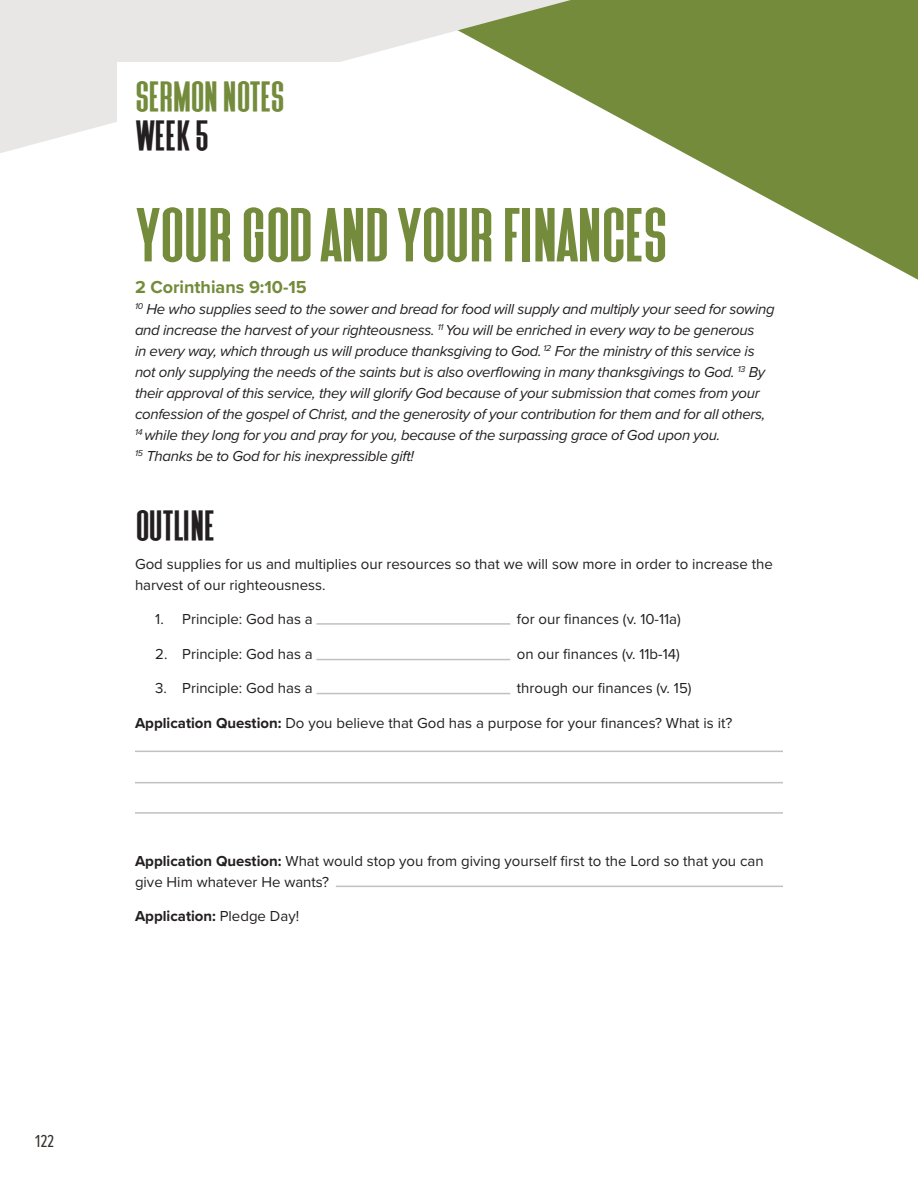
<style>
.page{position:relative;width:918px;height:1188px;background:#fff}
.page>*{position:absolute;margin:0;border:0;box-sizing:border-box;transform-origin:0 0}
.Sermon_Big_Title{font:58.5px "Triester Sans";letter-spacing:-.04em;color:#738b3a}
.Sermon_Headline{font:33px/39.6px "Triester Sans";letter-spacing:-.04em;color:#738b3a}
.Sermon_Headline-2{font:33px "Triester Sans";letter-spacing:-.04em;color:#231f20}
.Text{font:700 18px "Proxima Nova";color:#738b3a}
.t1{font:18px "Proxima Nova Ex Cn";color:#34302d}
.Text-2{font:italic 15px/21px "Proxima Nova";letter-spacing:-.02em;color:#231f20}
.Text-3{font:15px/21px "Proxima Nova";color:#231f20}
.Text-4{font:700 15px "Proxima Nova";color:#231f20}
.s1{color:#231f20}
.s2{font-weight:700}
.s3{font-weight:400}
</style>
<div class="page">
<svg style="left:621px;top:0;width:297px;height:280px;fill:#738b3a"></svg>
<svg style="left:0;top:0;width:621px;height:153px;fill:#e8e7e5"></svg>
<div style="left:117px;top:63px;width:309px;height:99px;background:#fff"></div>
<hr style="left:135px;top:812px;width:648px;height:2px;background:#c1c1c1">
<hr style="left:336px;top:886px;width:447px;height:1px;background:#c1c1c1">
<hr style="left:135px;top:782px;width:648px;height:1px;background:#c1c1c1">
<hr style="left:135px;top:751px;width:648px;height:1px;background:#c1c1c1">
<hr style="left:316px;top:623px;width:194px;height:2px;background:#c1c1c1">
<hr style="left:316px;top:659px;width:194px;height:1px;background:#c1c1c1">
<hr style="left:316px;top:693px;width:194px;height:1px;background:#c1c1c1">
<p class="Sermon_Headline" style="left:135px;top:77px;width:152px">SERMON NOTES<br><span class="s1">WEEK 5</span></p>
<p class="Sermon_Big_Title" style="left:135px;top:204px;width:535px">YOUR GOD AND YOUR FINANCES</p>
<p class="Text" style="left:135px;top:274px;width:173px">2 Corinthians 9:10-15</p>
<p class="Text-2" style="left:135px;top:298px;width:641px"><sup>10</sup> He who supplies seed to the sower and bread for food will supply and multiply your seed for sowing and increase the harvest of your righteousness. <sup>11</sup> You will be enriched in every way to be generous<br>in every way, which through us will produce thanksgiving to God. <sup>12</sup> For the ministry of this service is not only supplying the needs of the saints but is also overflowing in many thanksgivings to God. <sup>13</sup> By their approval of this service, they will glorify God because of your submission that comes from your confession of the gospel of Christ, and the generosity of your contribution for them and for all others, <sup>14</sup> while they long for you and pray for you, because of the surpassing grace of God upon you.<br><sup>15</sup> Thanks be to God for his inexpressible gift!</p>
<p class="Sermon_Headline-2" style="left:135px;top:508px;width:82px">OUTLINE</p>
<p class="Text-3" style="left:135px;top:552px;width:640px">God supplies for us and multiplies our resources so that we will sow more in order to increase the harvest of our righteousness.</p>
<p class="Text-3" style="left:155px;top:608px;width:159px">1. Principle: God has a</p>
<p class="Text-3" style="left:517px;top:608px;width:166px">for our finances (v. 10-11a)</p>
<p class="Text-3" style="left:155px;top:642px;width:159px">2. Principle: God has a</p>
<p class="Text-3" style="left:517px;top:642px;width:165px">on our finances (v. 11b-14)</p>
<p class="Text-3" style="left:155px;top:677px;width:159px">3. Principle: God has a</p>
<p class="Text-3" style="left:517px;top:677px;width:176px">through our finances (v. 15)</p>
<p class="Text-3" style="left:135px;top:711px;width:599px"><span class="s2">Application Question:</span> Do you believe that God has a purpose for your finances? What is it?</p>
<p class="Text-3" style="left:135px;top:849px;width:630px"><span class="s2">Application Question:</span> What would stop you from giving yourself first to the Lord so that you can give Him whatever He wants?</p>
<p class="Text-4" style="left:135px;top:905px;width:166px">Application: <span class="s3">Pledge Day!</span></p>
<p class="t1" style="left:35px;top:1128px;width:21px">122</p>
</div>
